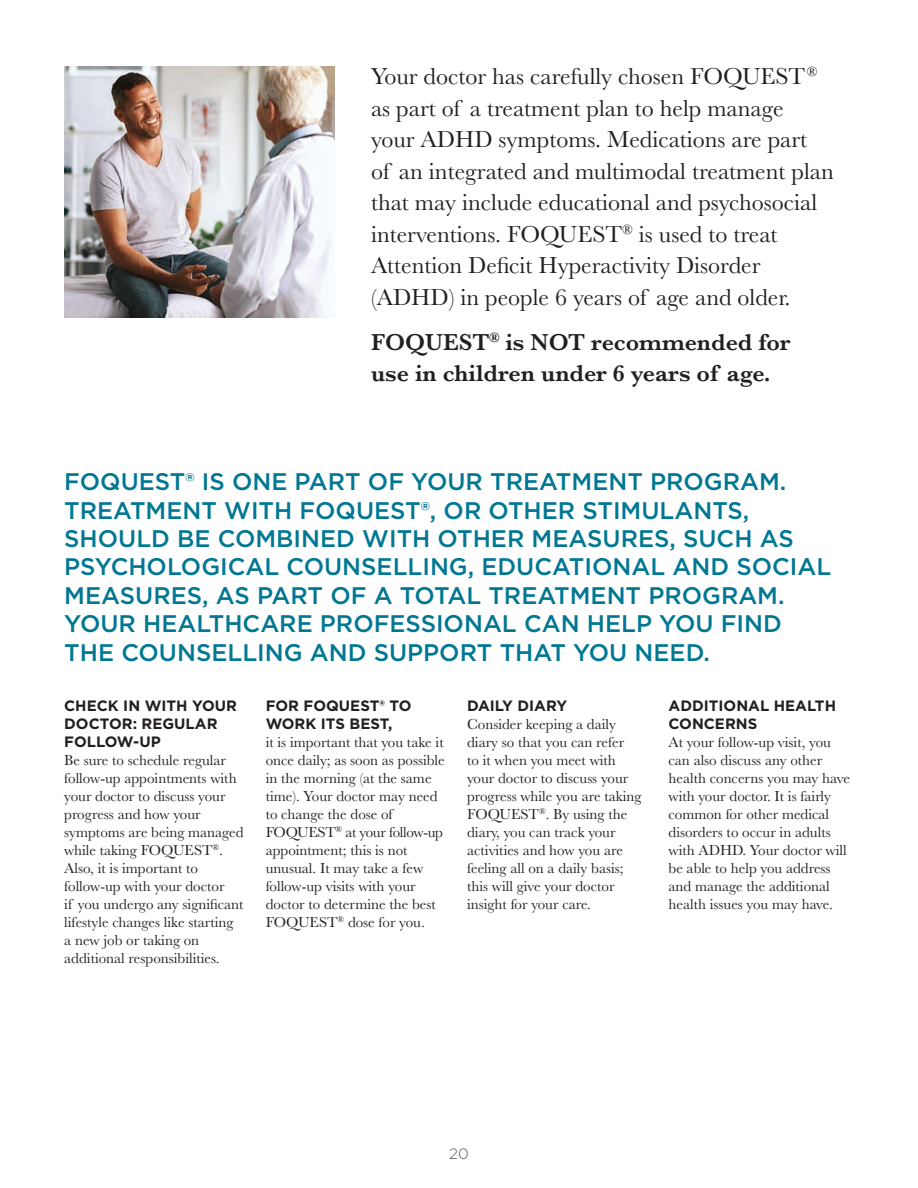
<style>
.page{position:relative;width:918px;height:1188px;background:#fff}
.page>*{position:absolute;margin:0;border:0;box-sizing:border-box;transform-origin:0 0}
.t1{font:24px/31.5px "Baskerville";color:#231f20}
.t2{font:500 24px/28.5px "Gotham";color:#007793}
.t3{font:600 24px/31.5px "Baskerville";color:#231f20}
.t4{font:15px/18px "Baskerville";color:#231f20}
.t5{font:700 15px/18px "Gotham";color:#231f20}
.t6{font:300 15px "Gotham";color:#57585a}
</style>
<div class="page">
<img style="left:65px;top:66px;width:269px;height:252px">
<p class="t1" style="left:371px;top:61px;width:464px">Your doctor has carefully chosen FOQUEST<sup>® </sup>as part of a treatment plan to help manage<br>your ADHD symptoms. Medications are part<br>of an integrated and multimodal treatment plan that may include educational and psychosocial interventions. FOQUEST<sup>®</sup> is used to treat Attention Deficit Hyperactivity Disorder (ADHD) in people 6 years of age and older.</p>
<p class="t3" style="left:371px;top:326px;width:421px">FOQUEST<sup>®</sup> is NOT recommended for use in children under 6 years of age.</p>
<p class="t2" style="left:64px;top:467px;width:769px">FOQUEST® IS ONE PART OF YOUR TREATMENT PROGRAM.<br>TREATMENT WITH FOQUEST®, OR OTHER STIMULANTS, SHOULD BE COMBINED WITH OTHER MEASURES, SUCH AS PSYCHOLOGICAL COUNSELLING, EDUCATIONAL AND SOCIAL MEASURES, AS PART OF A TOTAL TREATMENT PROGRAM.<br>YOUR HEALTHCARE PROFESSIONAL CAN HELP YOU FIND THE COUNSELLING AND SUPPORT THAT YOU NEED.</p>
<p class="t5" style="left:64px;top:696px;width:174px">CHECK IN WITH YOUR<br>DOCTOR: REGULAR<br>FOLLOW-UP</p>
<p class="t4" style="left:64px;top:751px;width:174px">Be sure to schedule regular follow-up appointments with your doctor to discuss your progress and how your</p>
<p class="t4" style="left:64px;top:823px;width:181px">symptoms are being managed while taking FOQUEST<sup>®</sup>.</p>
<p class="t4" style="left:64px;top:859px;width:181px">Also, it is important to follow-up with your doctor<br>if you undergo any significant</p>
<p class="t4" style="left:64px;top:913px;width:171px">lifestyle changes like starting</p>
<p class="t4" style="left:64px;top:931px;width:137px">a new job or taking on</p>
<p class="t4" style="left:64px;top:949px;width:157px">additional responsibilities.</p>
<p class="t5" style="left:669px;top:696px;width:169px">ADDITIONAL HEALTH<br>CONCERNS</p>
<p class="t4" style="left:669px;top:733px;width:183px">At your follow-up visit, you can also discuss any other health concerns you may have with your doctor. It is fairly common for other medical disorders to occur in adults with ADHD. Your doctor will be able to help you address and manage the additional health issues you may have.</p>
<p class="t5" style="left:266px;top:696px;width:147px">FOR FOQUEST® TO<br>WORK ITS BEST,</p>
<p class="t4" style="left:266px;top:733px;width:180px">it is important that you take it once daily; as soon as possible in the morning (at the same time). Your doctor may need to change the dose of</p>
<p class="t4" style="left:266px;top:823px;width:179px">FOQUEST<sup>®</sup> at your follow-up appointment; this is not unusual. It may take a few follow-up visits with your doctor to determine the best<br>FOQUEST<sup>®</sup> dose for you.</p>
<p class="t5" style="left:467px;top:697px;width:102px">DAILY DIARY</p>
<p class="t4" style="left:467px;top:716px;width:176px">Consider keeping a daily diary so that you can refer<br>to it when you meet with your doctor to discuss your progress while you are taking<br>FOQUEST<sup>®</sup>. By using the diary, you can track your activities and how you are feeling all on a daily basis; this will give your doctor insight for your care.</p>
<p class="t6" style="left:449px;top:1145px;width:21px">20</p>
</div>
